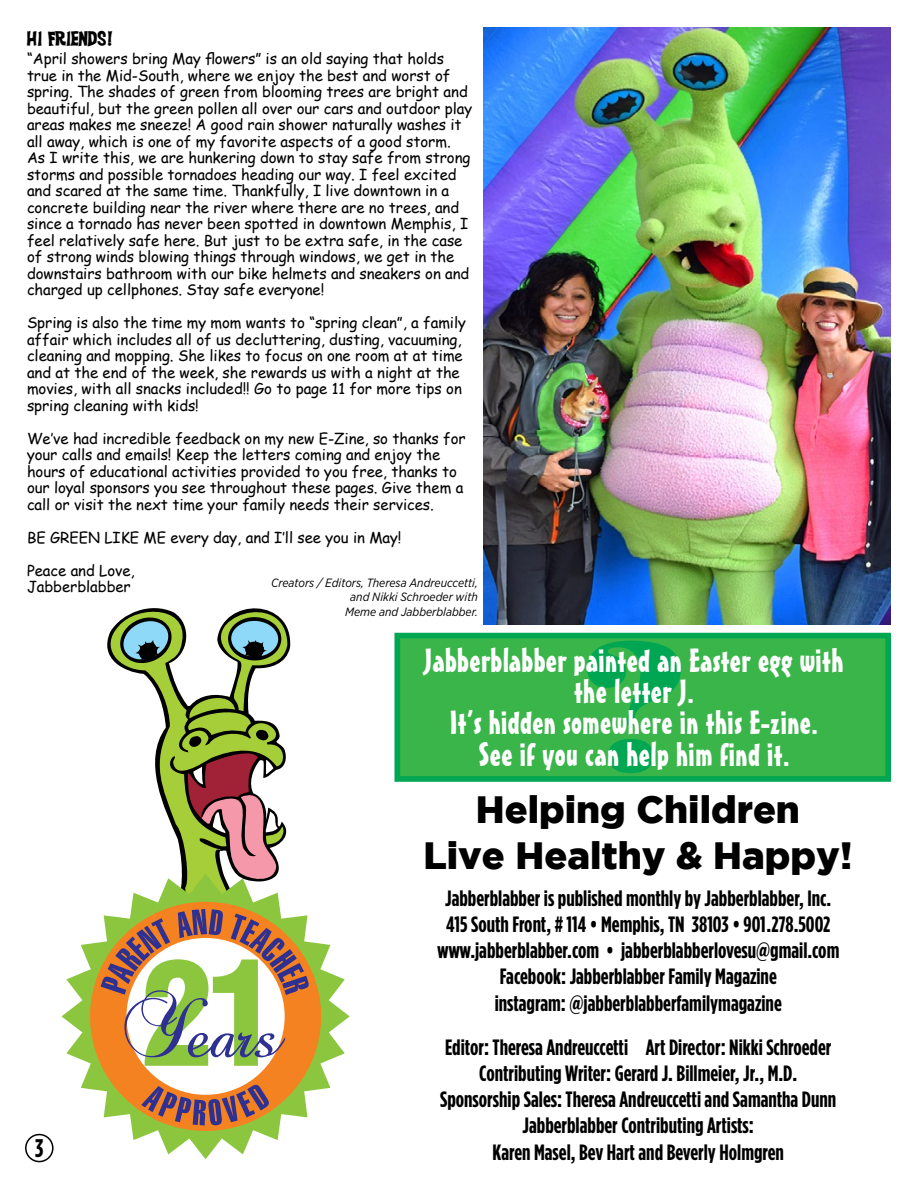
<style>
.page{position:relative;width:918px;height:1188px;background:#fff}
.page>*{position:absolute;margin:0;border:0;box-sizing:border-box;transform-origin:0 0}
.t1{font:182.7px "Poster Bodoni BT";color:#00a651}
.t2{font:900 37.95px/45.6px "Gotham";color:#000;text-align:center}
.t3{font:32.85px/31.2px "Mister Earl BT";letter-spacing:.01em;color:#fff;text-align:center;scale:1.05 1}
.t4{font:700 25.5px "Gotham Condensed";color:#000}
.t5{font:700 22.2px/26.2px "Gotham Condensed";color:#000;text-align:center}
.t6{font:700 16.5px "Dick Van Dyke";letter-spacing:-.005em;color:#000}
.t7{font:15px/16.5px "Comic Sans MS";letter-spacing:-.005em;color:#000}
.t8{font:italic 12px/14.4px "Gotham Narrow";color:#000;text-align:right}
</style>
<div class="page">
<div style="left:25px;top:1134px;width:29px;height:28px;border:2px solid #000;border-radius:50%"></div>
<svg style="left:107px;top:622px;width:184px;height:43px"></svg>
<svg style="left:118px;top:608px;width:169px;height:266px"></svg>
<svg style="left:61px;top:874px;width:289px;height:285px"></svg>
<div style="left:90px;top:902px;width:231px;height:229px;background:#f58220;border-radius:50%"></div>
<svg style="left:101px;top:909px;width:208px;height:217px"></svg>
<div style="left:394px;top:633px;width:497px;height:149px;background:#39b54a;border:6px solid #00a651"></div>
<img style="left:484px;top:27px;width:407px;height:597px">
<p class="t6" style="left:27px;top:27px;width:88px">HI FRIENDS!</p>
<p class="t7" style="left:27px;top:50px;width:447px">“April showers bring May flowers” is an old saying that holds true in the Mid-South, where we enjoy the best and worst of spring. The shades of green from blooming trees are bright and beautiful, but the green pollen all over our cars and outdoor play areas makes me sneeze! A good rain shower naturally washes it all away, which is one of my favorite aspects of a good storm.<br>As I write this, we are hunkering down to stay safe from strong storms and possible tornadoes heading our way. I feel excited and scared at the same time. Thankfully, I live downtown in a concrete building near the river where there are no trees, and since a tornado has never been spotted in downtown Memphis, I feel relatively safe here. But just to be extra safe, in the case of strong winds blowing things through windows, we get in the downstairs bathroom with our bike helmets and sneakers on and charged up cellphones. Stay safe everyone!</p>
<p class="t7" style="left:27px;top:314px;width:440px">Spring is also the time my mom wants to “spring clean”, a family affair which includes all of us decluttering, dusting, vacuuming, cleaning and mopping. She likes to focus on one room at at time and at the end of the week, she rewards us with a night at the movies, with all snacks included!! Go to page 11 for more tips on spring cleaning with kids!</p>
<p class="t7" style="left:27px;top:430px;width:440px">We’ve had incredible feedback on my new E-Zine, so thanks for your calls and emails! Keep the letters coming and enjoy the hours of educational activities provided to you free, thanks to our loyal sponsors you see throughout these pages. Give them a call or visit the next time your family needs their services.</p>
<p class="t7" style="left:27px;top:529px;width:376px">BE GREEN LIKE ME every day, and I’ll see you in May!</p>
<p class="t7" style="left:27px;top:562px;width:109px">Peace and Love,<br>Jabberblabber</p>
<p class="t8" style="left:271px;top:575px;width:208px">Creators / Editors, Theresa Andreuccetti, and Nikki Schroeder with<br>Meme and Jabberblabber.</p>
<h3 class="t4" style="left:35px;top:1133px;width:10px">3</h3>
<h1 class="t1" style="left:585px;top:594px;width:99px">?</h1>
<h3 class="t3" style="left:424px;top:645px;width:401px">Jabberblabber painted an Easter egg with the letter J.<br>It’s hidden somewhere in this E-zine.<br>See if you can help him find it.</h3>
<h2 class="t2" style="left:423px;top:786px;width:430px">Helping Children<br>Live Healthy &amp; Happy!</h2>
<p class="t5" style="left:437px;top:885px;width:404px">Jabberblabber is published monthly by Jabberblabber, Inc.<br>415 South Front, # 114 • Memphis, TN 38103 • 901.278.5002 www.jabberblabber.com • jabberblabberlovesu@gmail.com Facebook: Jabberblabber Family Magazine<br>instagram: @jabberblabberfamilymagazine</p>
<p class="t5" style="left:440px;top:1034px;width:398px">Editor: Theresa Andreuccetti Art Director: Nikki Schroeder Contributing Writer: Gerard J. Billmeier, Jr., M.D.<br>Sponsorship Sales: Theresa Andreuccetti and Samantha Dunn Jabberblabber Contributing Artists:<br>Karen Masel, Bev Hart and Beverly Holmgren</p>
</div>
